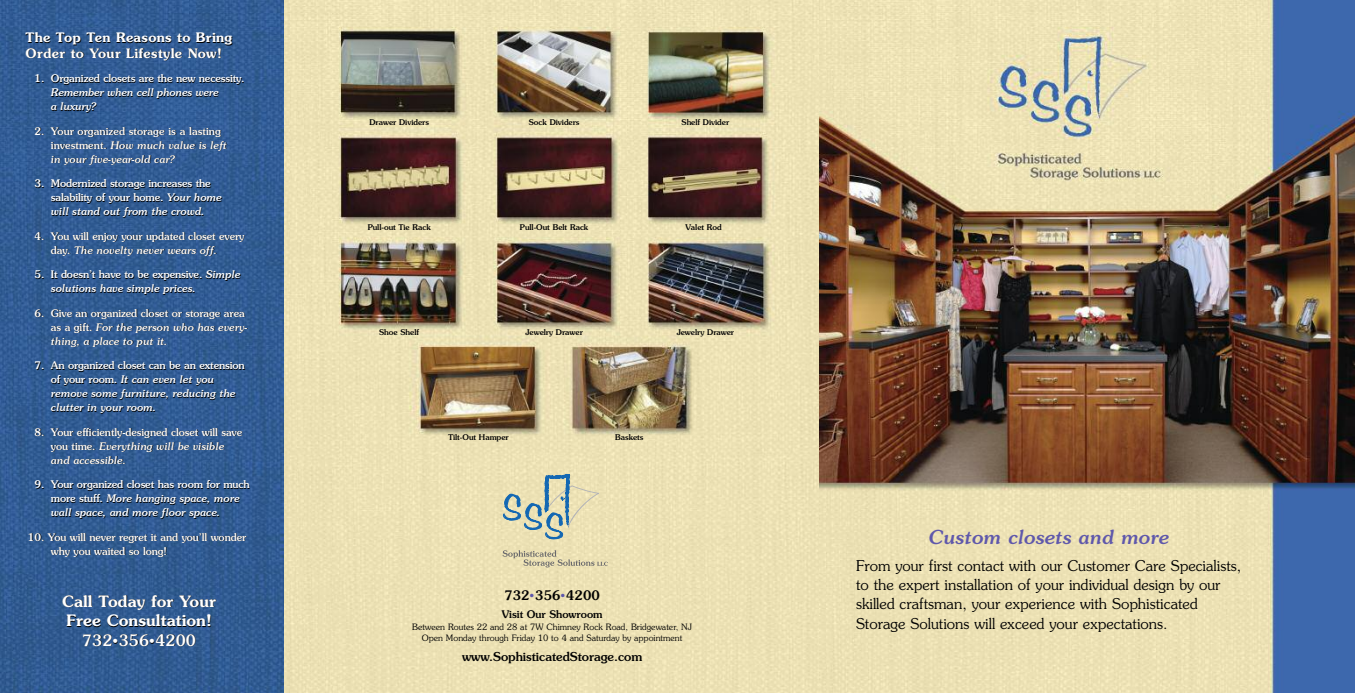
<style>
.page{position:relative;width:1355px;height:693px;background:#fff}
.page>*{position:absolute;margin:0;border:0;box-sizing:border-box;transform-origin:0 0}
.t1{font:italic 500 19.25px "Souvenir";color:#5f58ab}
.t2{font:600 15.75px/19.2px "Souvenir";color:#fff;text-align:center}
.t3{font:300 14.88px/19.2px "Souvenir";color:#000}
.t4{font:600 13.12px/15.8px "Souvenir";letter-spacing:.02em;color:#fff}
.t5{font:500 13.12px "Souvenir";color:#000}
.t6{font:500 12.25px "Souvenir";color:#000}
.t7{font:500 10.5px/14px "Souvenir";letter-spacing:-.015em;color:#fff}
.t8{font:italic 500 10.5px/14px "Souvenir";letter-spacing:-.015em;color:#fff}
.t9{font:500 10.5px "Souvenir";color:#000}
.t10{font:300 8.75px/11.4px "Souvenir";color:#000;text-align:center}
.t11{font:500 7.88px "Souvenir";color:#000}
.s1{font-style:italic}
.s2{font-style:normal}
.s3{font-weight:500}
.s4{font-weight:500;font-size:11.38px}
.s5{font-size:9.62px;color:#5f58ab}
</style>
<div class="page">
<img style="left:284px;top:0;width:535px;height:693px">
<svg style="left:0;top:0;width:284px;height:693px;background:#315b93"></svg>
<img style="left:819px;top:0;width:535px;height:693px">
<svg style="left:503px;top:474px;width:96px;height:66px;background:#caceb4"></svg>
<svg style="left:502px;top:550px;width:106px;height:17px;background:#d7cea8"></svg>
<p class="t4" style="left:26px;top:30px;width:208px">The Top Ten Reasons to Bring<br>Order to Your Lifestyle Now!</p>
<p class="t7" style="left:35px;top:72px;width:211px">1. Organized closets are the new necessity.</p>
<p class="t8" style="left:51px;top:87px;width:169px">Remember when cell phones were a luxury?</p>
<p class="t7" style="left:51px;top:125px;width:178px;text-indent:-16px">2. Your organized storage is a lasting investment. <span class="s1">How much value is left in your five-year-old car?</span></p>
<p class="t7" style="left:51px;top:177px;width:172px;text-indent:-16px">3. Modernized storage increases the salability of your home. <span class="s1">Your home will stand out from the crowd.</span></p>
<p class="t7" style="left:51px;top:230px;width:195px;text-indent:-16px">4. You will enjoy your updated closet every day. <span class="s1">The novelty never wears off.</span></p>
<p class="t8" style="left:51px;top:269px;width:191px;text-indent:-16px"><span class="s2">5. It doesn’t have to be expensive.</span> Simple solutions have simple prices.</p>
<p class="t7" style="left:51px;top:307px;width:198px;text-indent:-16px">6. Give an organized closet or storage area as a gift. <span class="s1">For the person who has every&shy;thing, a place to put it.</span></p>
<p class="t8" style="left:51px;top:360px;width:195px;text-indent:-16px"><span class="s2">7. An organized closet can be an extension of your room.</span> It can even let you remove some furniture, reducing the clutter in your room.</p>
<p class="t7" style="left:51px;top:426px;width:193px;text-indent:-16px">8. Your efficiently-designed closet will save you time. <span class="s1">Everything will be visible and accessible.</span></p>
<p class="t8" style="left:51px;top:479px;width:200px;text-indent:-16px"><span class="s2">9. Your organized closet has room for much more stuff.</span> More hanging space, more wall space, and more floor space.</p>
<p class="t7" style="left:51px;top:531px;width:197px;text-indent:-23px">10. You will never regret it and you’ll wonder why you waited so long!</p>
<h2 class="t2" style="left:62px;top:592px;width:155px">Call Today for Your<br>Free Consultation!<br><span class="s3">732</span><span class="s4">•</span><span class="s3">356</span><span class="s4">•</span><span class="s3">4200</span></h2>
<p class="t11" style="left:369px;top:119px;width:61px">Drawer Dividers</p>
<p class="t11" style="left:368px;top:224px;width:65px">Pull-out Tie Rack</p>
<p class="t11" style="left:529px;top:119px;width:52px">Sock Dividers</p>
<p class="t11" style="left:520px;top:224px;width:70px">Pull-Out Belt Rack</p>
<p class="t11" style="left:681px;top:119px;width:49px">Shelf Divider</p>
<p class="t11" style="left:685px;top:224px;width:38px">Valet Rod</p>
<p class="t11" style="left:379px;top:329px;width:41px">Shoe Shelf</p>
<p class="t11" style="left:525px;top:329px;width:59px">Jewelry Drawer</p>
<p class="t11" style="left:676px;top:329px;width:59px">Jewelry Drawer</p>
<p class="t11" style="left:448px;top:434px;width:62px">Tilt-Out Hamper</p>
<p class="t11" style="left:615px;top:434px;width:30px">Baskets</p>
<p class="t5" style="left:504px;top:590px;width:97px">732<span class="s5">•</span>356<span class="s5">•</span>4200</p>
<p class="t9" style="left:502px;top:610px;width:102px">Visit Our Showroom</p>
<p class="t10" style="left:412px;top:621px;width:281px">Between Routes 22 and 28 at 7W Chimney Rock Road, Bridgewater, NJ<br>Open Monday through Friday 10 to 4 and Saturday by appointment</p>
<p class="t6" style="left:462px;top:652px;width:182px">www.SophisticatedStorage.com</p>
<h1 class="t1" style="left:929px;top:529px;width:242px">Custom closets and more</h1>
<h3 class="t3" style="left:856px;top:556px;width:387px">From your first contact with our Customer Care Specialists, to the expert installation of your individual design by our skilled craftsman, your experience with Sophisticated Storage Solutions will exceed your expectations.</h3>
</div>
